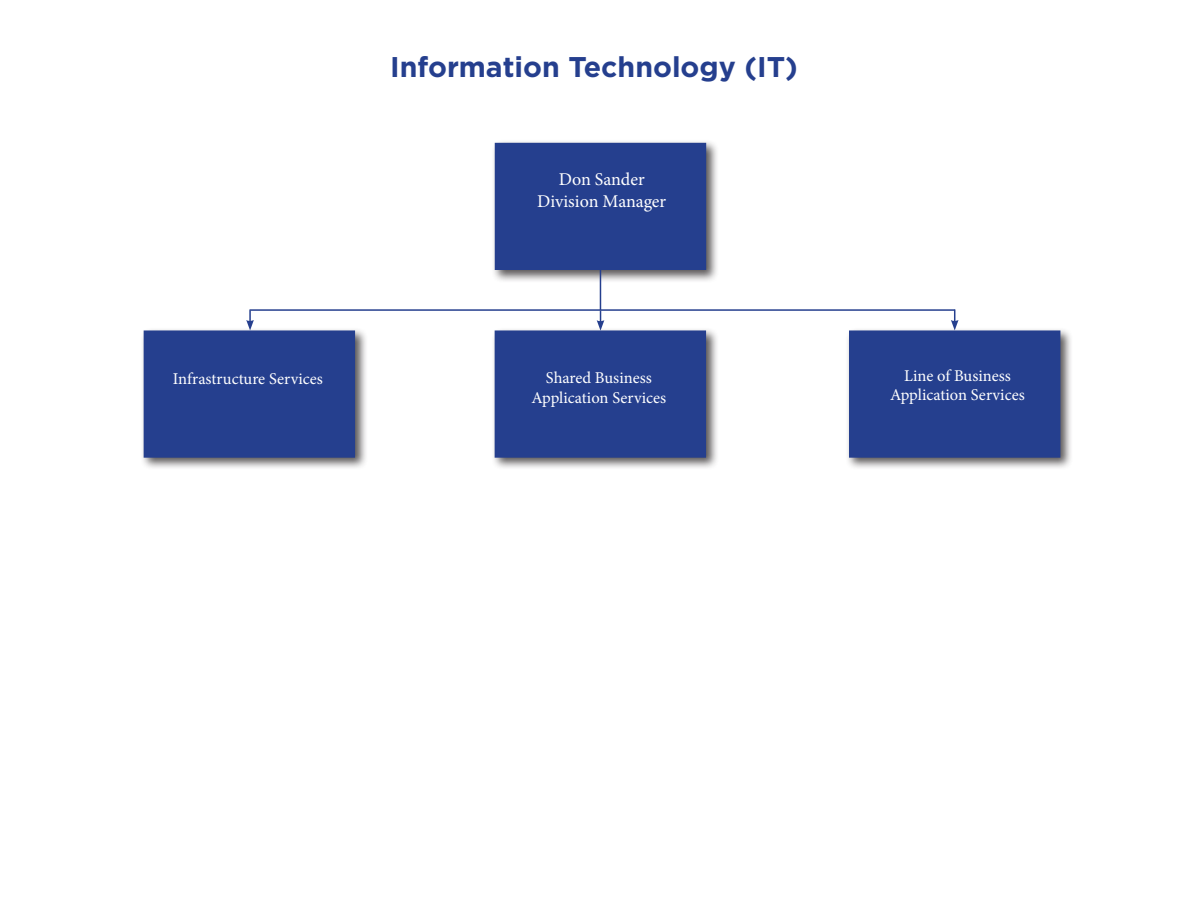
<style>
.page{position:relative;width:1188px;height:918px;background:#fff}
.page>*{position:absolute;margin:0;border:0;box-sizing:border-box;transform-origin:0 0}
.t1{font:700 28.5px "Gotham";color:#253f8e}
.t2{font:18px/21.6px "Minion Pro";letter-spacing:-.005em;color:#fff;text-align:center}
.t3{font:16.5px/19.8px "Minion Pro";color:#fff;text-align:center}
</style>
<div class="page">
<div style="left:846px;top:327px;width:227px;height:144px;background:#231f20;opacity:.75"></div>
<div style="left:849px;top:330px;width:211px;height:128px;background:#253f8e;border:3px solid #253f8e"></div>
<div style="left:491px;top:139px;width:228px;height:144px;background:#231f20;opacity:.75"></div>
<div style="left:495px;top:143px;width:211px;height:127px;background:#253f8e"></div>
<div style="left:140px;top:327px;width:228px;height:144px;background:#231f20;opacity:.75"></div>
<div style="left:144px;top:330px;width:211px;height:128px;background:#253f8e;border:3px solid #253f8e"></div>
<hr style="left:600px;top:269px;width:1px;height:41px;background:#253f8e">
<div style="left:491px;top:327px;width:228px;height:144px;background:#231f20;opacity:.75"></div>
<div style="left:495px;top:330px;width:211px;height:128px;background:#253f8e;border:3px solid #253f8e"></div>
<svg style="left:246px;top:311px;width:8px;height:19px"></svg>
<svg style="left:597px;top:311px;width:7px;height:20px"></svg>
<hr style="left:249px;top:309px;width:706px;height:2px;background:#253f8e">
<svg style="left:951px;top:309px;width:8px;height:21px"></svg>
<h1 class="t1" style="left:390px;top:48px;width:409px">Information Technology (IT)</h1>
<p class="t2" style="left:537px;top:168px;width:131px">Don Sander<br>Division Manager</p>
<p class="t3" style="left:173px;top:369px;width:152px">Infrastructure Services</p>
<p class="t3" style="left:890px;top:365px;width:136px">Line of Business<br>Application Services</p>
<p class="t3" style="left:532px;top:368px;width:136px">Shared Business<br>Application Services</p>
</div>
